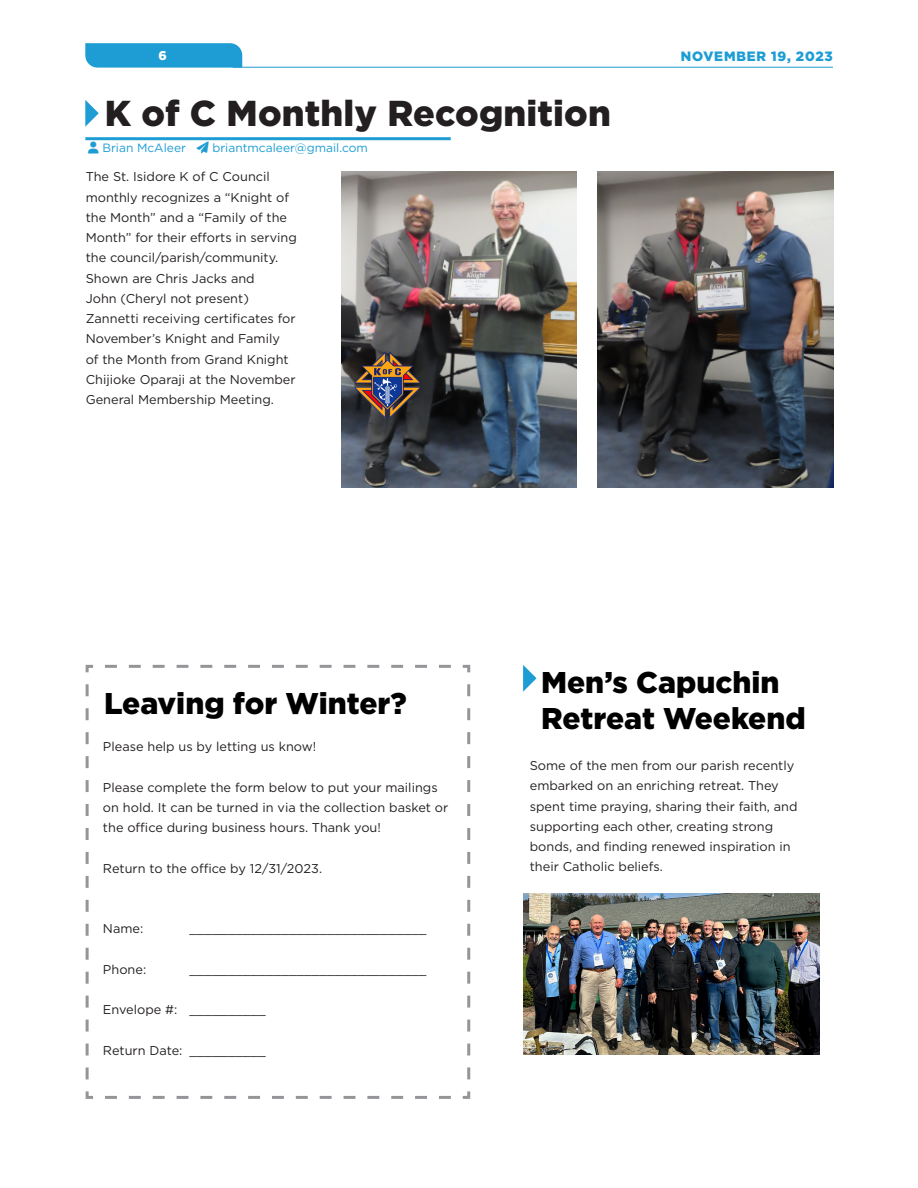
<style>
.page{position:relative;width:918px;height:1188px;background:#fff}
.page>*{position:absolute;margin:0;border:0;box-sizing:border-box;transform-origin:0 0}
.t1{font:900 36px "Gotham";letter-spacing:.005em;color:#231f20}
.t2{font:900 30px/36px "Gotham";color:#000}
.t3{font:900 13.5px "Gotham";color:#1d9dd3}
.t4{font:12.75px/20.2px "Gotham";color:#231f20}
.t5{font:900 12.75px "Gotham";color:#fff}
.t6{font:12px "Gotham";color:#1d9dd3}
</style>
<div class="page">
<hr style="left:233px;top:67px;width:600px;height:1px;background:#1d9dd3">
<svg style="left:85px;top:43px;width:157px;height:25px;background:#26a1d4"></svg>
<svg style="left:85px;top:664px;width:386px;height:435px"></svg>
<svg style="left:85px;top:100px;width:14px;height:27px"></svg>
<hr style="left:85px;top:137px;width:366px;height:3px;background:#1d9dd3">
<img style="left:598px;top:171px;width:235px;height:316px">
<img style="left:341px;top:171px;width:236px;height:316px">
<img style="left:355px;top:352px;width:65px;height:67px">
<svg style="left:523px;top:665px;width:14px;height:27px"></svg>
<img style="left:523px;top:894px;width:296px;height:160px">
<p class="t5" style="left:158px;top:46px;width:10px">6</p>
<p class="t3" style="left:681px;top:47px;width:154px">NOVEMBER 19, 2023</p>
<h3 class="t1" style="left:105px;top:88px;width:508px">K of C Monthly Recognition</h3>
<p class="t6" style="left:102px;top:140px;width:267px">Brian McAleer ➢ briantmcaleer@gmail.com</p>
<p class="t4" style="left:86px;top:166px;width:213px">The St. Isidore K of C Council monthly recognizes a “Knight of the Month” and a “Family of the<br>Month” for their efforts in serving the council/parish/community.</p>
<p class="t4" style="left:86px;top:268px;width:211px">Shown are Chris Jacks and<br>John (Cheryl not present)<br>Zannetti receiving certificates for<br>November’s Knight and Family of the Month from Grand Knight<br>Chijioke Oparaji at the November<br>General Membership Meeting.</p>
<p class="t2" style="left:104px;top:685px;width:304px">Leaving for Winter?</p>
<p class="t4" style="left:103px;top:736px;width:215px">Please help us by letting us know!</p>
<p class="t4" style="left:103px;top:777px;width:347px">Please complete the form below to put your mailings on hold. It can be turned in via the collection basket or the office during business hours. Thank you!</p>
<p class="t4" style="left:103px;top:858px;width:221px">Return to the office by 12/31/2023.</p>
<p class="t4" style="left:103px;top:919px;width:42px">Name:</p>
<p class="t4" style="left:189px;top:919px;width:239px">_______________________________</p>
<p class="t4" style="left:103px;top:959px;width:45px">Phone:</p>
<p class="t4" style="left:189px;top:959px;width:239px">_______________________________</p>
<p class="t4" style="left:103px;top:1000px;width:164px">Envelope #: __________</p>
<p class="t4" style="left:103px;top:1040px;width:164px">Return Date: __________</p>
<p class="t2" style="left:541px;top:664px;width:266px">Men’s Capuchin<br>Retreat Weekend</p>
<p class="t4" style="left:530px;top:755px;width:269px">Some of the men from our parish recently embarked on an enriching retreat. They spent time praying, sharing their faith, and supporting each other, creating strong bonds, and finding renewed inspiration in their Catholic beliefs.</p>
</div>
